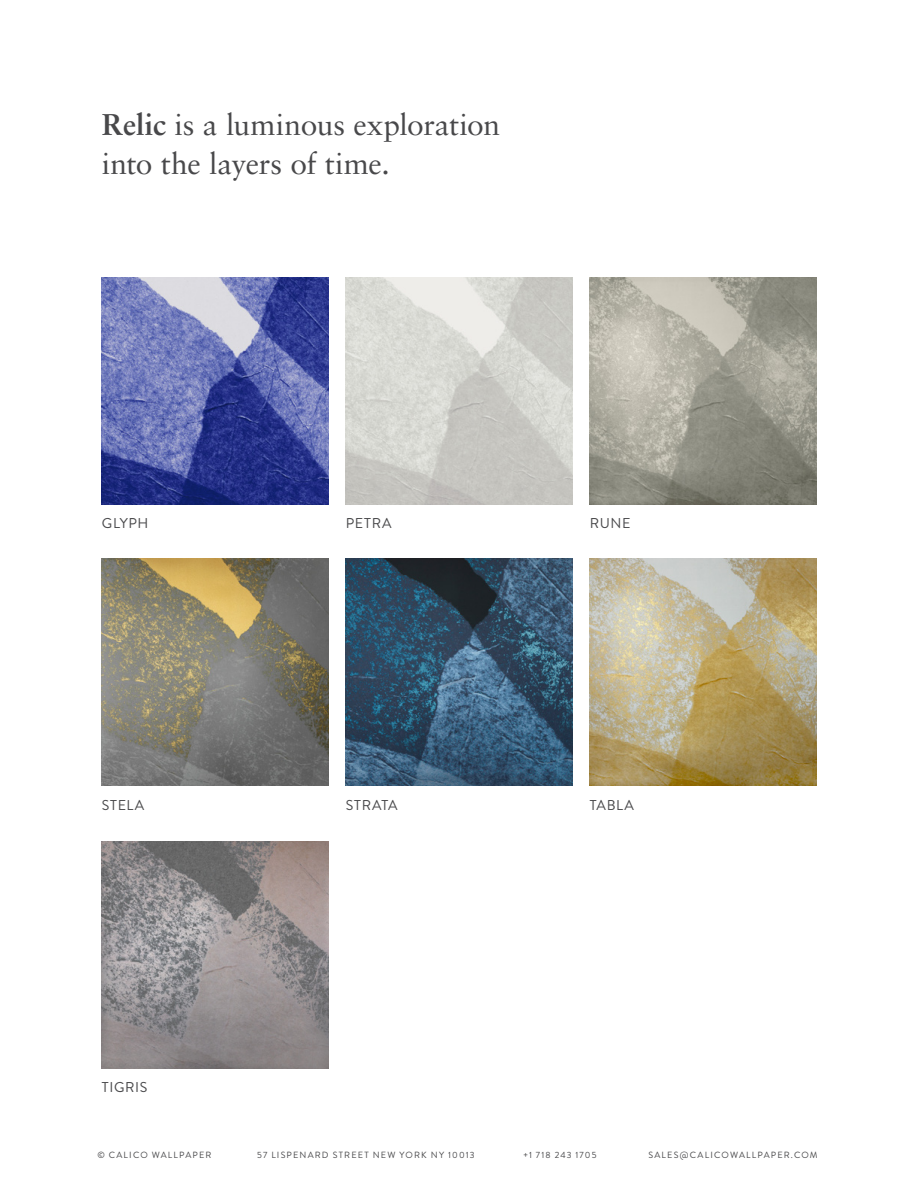
<style>
.page{position:relative;width:918px;height:1188px;background:#fff}
.page>*{position:absolute;margin:0;border:0;box-sizing:border-box;transform-origin:0 0}
.t1{font:30px/39px "Sabon LT Pro";letter-spacing:-.01em;color:#48484a}
.t2{font:14.25px "Brandon Grotesque";letter-spacing:.045em;color:#48484a}
.t3{font:9px "Brandon Grotesque";letter-spacing:.13em;color:#48484a}
.s1{font-weight:700}
</style>
<div class="page">
<img style="left:102px;top:278px;width:226px;height:226px">
<img style="left:346px;top:278px;width:226px;height:226px">
<img style="left:102px;top:559px;width:226px;height:226px">
<img style="left:590px;top:278px;width:226px;height:226px">
<img style="left:346px;top:559px;width:226px;height:226px">
<img style="left:590px;top:559px;width:226px;height:226px">
<img style="left:102px;top:841px;width:226px;height:227px">
<h1 class="t1" style="left:102px;top:104px;width:400px"><span class="s1">Relic</span> is a luminous exploration into the layers of time.</h1>
<h2 class="t2" style="left:102px;top:514px;width:48px">GLYPH</h2>
<h2 class="t2" style="left:102px;top:795px;width:44px">STELA</h2>
<h2 class="t2" style="left:102px;top:1078px;width:47px">TIGRIS</h2>
<h2 class="t2" style="left:346px;top:514px;width:47px">PETRA</h2>
<h2 class="t2" style="left:346px;top:795px;width:53px">STRATA</h2>
<h2 class="t2" style="left:590px;top:514px;width:42px">RUNE</h2>
<h2 class="t2" style="left:590px;top:795px;width:46px">TABLA</h2>
<p class="t3" style="left:97px;top:1149px;width:116px">© CALICO WALLPAPER</p>
<p class="t3" style="left:257px;top:1149px;width:219px">57 LISPENARD STREET NEW YORK NY 10013</p>
<p class="t3" style="left:523px;top:1149px;width:75px">+1 718 243 1705</p>
<p class="t3" style="left:648px;top:1149px;width:171px">SALES@CALICOWALLPAPER.COM</p>
</div>
